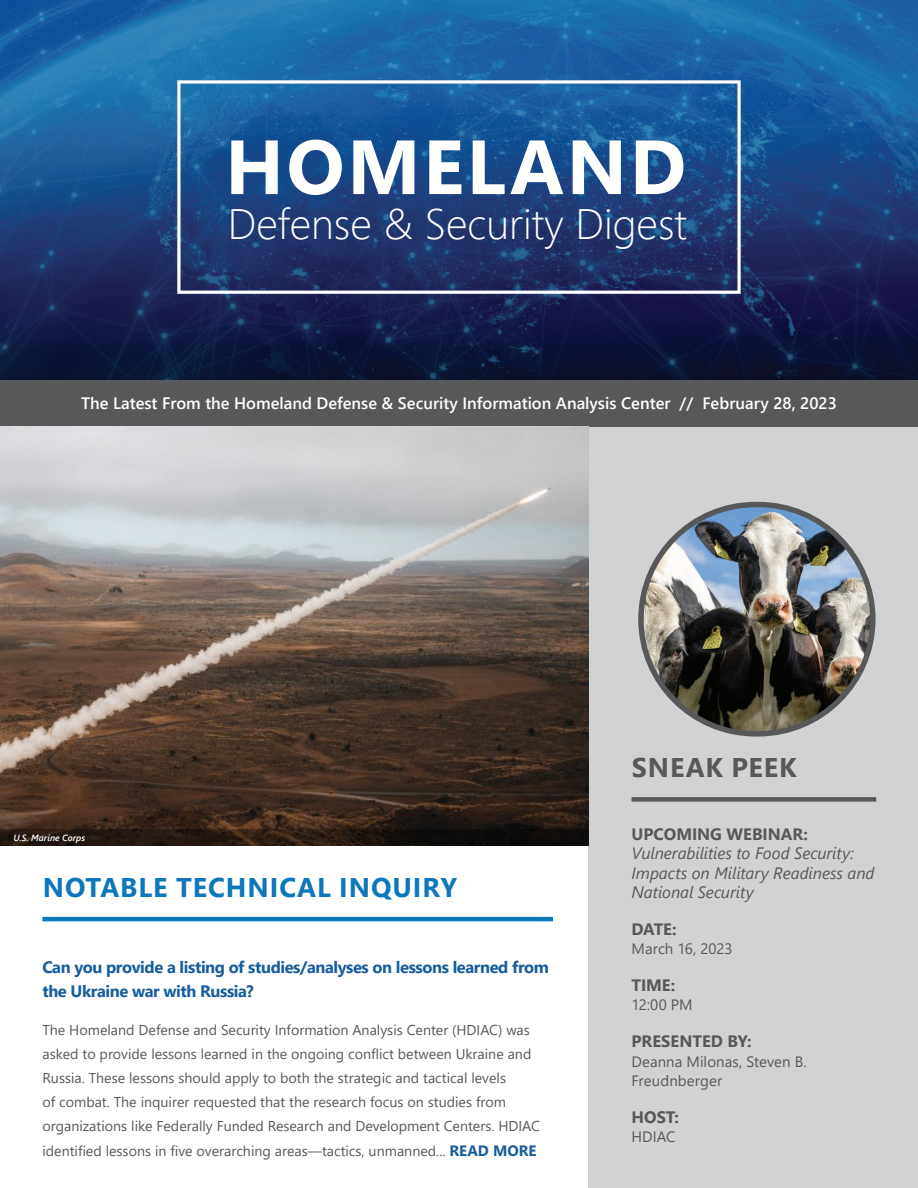
<style>
.page{position:relative;width:918px;height:1188px;background:#fff}
.page>*{position:absolute;margin:0;border:0;box-sizing:border-box;transform-origin:0 0}
.t1{font:700 76.5px "Segoe UI";letter-spacing:.035em;color:#fff}
.t2{font:300 42.6px "Segoe UI";color:#fff}
.t3{font:700 27px "Segoe UI";letter-spacing:.035em;color:#0d77bc}
.t4{font:700 27px "Segoe UI";letter-spacing:.03em;color:#57585a}
.t5{font:700 16.5px/24px "Segoe UI";letter-spacing:-.025em;color:#175d9e}
.t6{font:600 16.5px "Segoe UI";color:#fff}
.t7{font:italic 16.5px/19.5px "Segoe UI";letter-spacing:-.005em;color:#57585a}
.t8{font:700 16.5px "Segoe UI";letter-spacing:-.005em;color:#57585a}
.t9{font:15px/19.5px "Segoe UI";letter-spacing:.005em;color:#57585a}
.t10{font:14.25px/24px "Segoe UI";color:#57585a}
.t11{font:italic 600 9px "Segoe UI";color:#fff}
.s1{font-weight:700;font-size:15px;color:#175d9e}
</style>
<div class="page">
<img style="left:0;top:0;width:918px;height:380px">
<div style="left:588px;top:427px;width:330px;height:761px;background:#d1d2d4"></div>
<div style="left:0;top:380px;width:918px;height:47px;background:#57585a"></div>
<div style="left:632px;top:797px;width:244px;height:5px;background:#57585a"></div>
<img style="left:641px;top:505px;width:232px;height:229px;border-radius:115px">
<div style="left:638px;top:502px;width:238px;height:235px;border:5px solid #57585a;border-radius:115px"></div>
<img style="left:0;top:427px;width:588px;height:402px">
<hr style="left:42px;top:917px;width:511px;height:4px;background:#0d77bc">
<svg style="left:0;top:829px;width:588px;height:17px;background:#1e150f"></svg>
<div style="left:177px;top:80px;width:564px;height:214px;border:3px solid #fff"></div>
<h1 class="t1" style="left:225px;top:95px;width:462px">HOMELAND</h1>
<h2 class="t2" style="left:228px;top:184px;width:461px">Defense &amp; Security Digest</h2>
<p class="t6" style="left:81px;top:388px;width:757px">The Latest From the Homeland Defense &amp; Security Information Analysis Center // February 28, 2023</p>
<p class="t11" style="left:14px;top:829px;width:73px">U.S. Marine Corps</p>
<h3 class="t3" style="left:43px;top:862px;width:416px">NOTABLE TECHNICAL INQUIRY</h3>
<p class="t5" style="left:42px;top:954px;width:508px">Can you provide a listing of studies/analyses on lessons learned from the Ukraine war with Russia?</p>
<p class="t10" style="left:42px;top:1016px;width:499px">The Homeland Defense and Security Information Analysis Center (HDIAC) was asked to provide lessons learned in the ongoing conflict between Ukraine and Russia. These lessons should apply to both the strategic and tactical levels<br>of combat. The inquirer requested that the research focus on studies from organizations like Federally Funded Research and Development Centers. HDIAC</p>
<p class="t10" style="left:42px;top:1138px;width:496px">identified lessons in five overarching areas—tactics, unmanned... <span class="s1">READ MORE</span></p>
<h3 class="t4" style="left:632px;top:742px;width:166px">SNEAK PEEK</h3>
<p class="t8" style="left:632px;top:818px;width:178px">UPCOMING WEBINAR:</p>
<p class="t7" style="left:632px;top:841px;width:244px">Vulnerabilities to Food Security:<br>Impacts on Military Readiness and<br>National Security</p>
<p class="t8" style="left:632px;top:914px;width:47px">DATE:</p>
<p class="t9" style="left:632px;top:938px;width:103px">March 16, 2023</p>
<p class="t8" style="left:632px;top:970px;width:45px">TIME:</p>
<p class="t9" style="left:632px;top:994px;width:63px">12:00 PM</p>
<p class="t8" style="left:632px;top:1026px;width:122px">PRESENTED BY:</p>
<p class="t9" style="left:632px;top:1050px;width:177px">Deanna Milonas, Steven B.<br>Freudnberger</p>
<p class="t8" style="left:632px;top:1101px;width:49px">HOST:</p>
<p class="t9" style="left:632px;top:1126px;width:45px">HDIAC</p>
</div>
